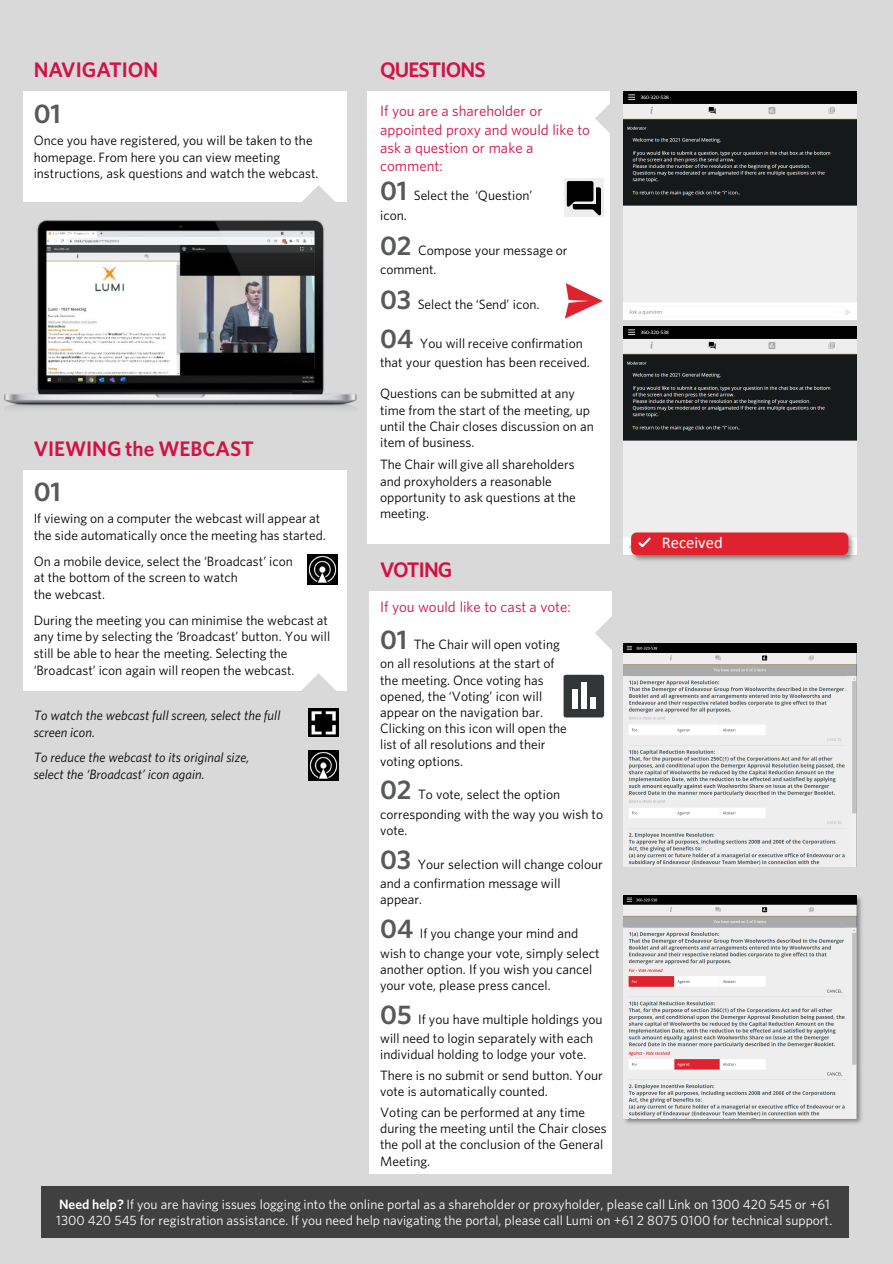
<style>
.page{position:relative;width:893px;height:1264px;background:#fff}
.page>*{position:absolute;margin:0;border:0;box-sizing:border-box;transform-origin:0 0}
.t1{font:600 27px "Whitney";color:#58595b}
.t2{font:600 21px "Whitney";letter-spacing:-.005em;color:#d31145}
.t3{font:600 21px "Whitney";letter-spacing:-.04em;color:#d31145}
.t4{font:16.5px "Calibri";color:#fff}
.t5{font:15px/18px "Whitney";letter-spacing:-.005em;color:#d31145}
.t6{font:13.5px/16.2px "Whitney";color:#000}
.t7{font:13.5px/16.2px "Whitney";color:#fff}
.t8{font:italic 13.5px/16.5px "Whitney";letter-spacing:.005em;color:#000}
.s1{font-weight:600;font-size:27px;color:#58595b}
.s2{font-weight:600}
.s3{font-family:"Arial";font-size:12.75px}
</style>
<div class="page">
<div style="left:0;top:0;width:892px;height:1263px;background:#d9d9d9"></div>
<div style="left:23px;top:91px;width:323px;height:111px;background:#fff"></div>
<div style="left:23px;top:470px;width:323px;height:220px;background:#fff"></div>
<svg style="left:299px;top:673px;width:41px;height:40px"></svg>
<div style="left:368px;top:91px;width:242px;height:452px;background:#fff"></div>
<div style="left:370px;top:591px;width:242px;height:582px;background:#fff"></div>
<img style="left:309px;top:708px;width:29px;height:28px">
<div style="left:564px;top:179px;width:39px;height:38px;background:#eee"></div>
<div style="left:572px;top:187px;width:29px;height:22px;border:3px solid #000"></div>
<div style="left:572px;top:186px;width:23px;height:18px;background:#848484"></div>
<div style="left:566px;top:181px;width:27px;height:20px;background:#000;border:3px solid #000"></div>
<svg style="left:566px;top:196px;width:35px;height:20px"></svg>
<svg style="left:565px;top:283px;width:37px;height:35px"></svg>
<div style="left:563px;top:674px;width:41px;height:43px;background:#323637;border-radius:2px"></div>
<div style="left:581px;top:681px;width:5px;height:27px;background:#fff"></div>
<div style="left:572px;top:689px;width:5px;height:19px;background:#fff"></div>
<div style="left:590px;top:697px;width:5px;height:11px;background:#fff"></div>
<svg style="left:302px;top:185px;width:33px;height:17px"></svg>
<img style="left:4px;top:220px;width:353px;height:189px">
<svg style="left:595px;top:104px;width:15px;height:29px"></svg>
<svg style="left:595px;top:616px;width:17px;height:34px"></svg>
<img style="left:309px;top:750px;width:29px;height:30px">
<img style="left:307px;top:555px;width:30px;height:29px">
<img style="left:623px;top:895px;width:239px;height:229px">
<img style="left:623px;top:895px;width:233px;height:222px">
<img style="left:623px;top:643px;width:233px;height:222px">
<img style="left:623px;top:91px;width:233px;height:228px">
<img style="left:623px;top:327px;width:233px;height:227px">
<img style="left:628px;top:529px;width:229px;height:32px">
<div style="left:631px;top:532px;width:217px;height:23px;background:#e0222e;border-radius:6px"></div>
<svg style="left:638px;top:537px;width:12px;height:10px"></svg>
<div style="left:41px;top:1185px;width:807px;height:52px;background:#404040"></div>
<p class="t2" style="left:34px;top:56px;width:126px">NAVIGATION</p>
<p class="t1" style="left:34px;top:95px;width:29px">01</p>
<p class="t6" style="left:34px;top:131px;width:286px;line-height:16.8px">Once you have registered, you will be taken to the homepage. From here you can view meeting instructions, ask questions and watch the webcast.</p>
<p class="t2" style="left:34px;top:434px;width:221px">VIEWING the WEBCAST</p>
<p class="t1" style="left:34px;top:473px;width:29px">01</p>
<p class="t6" style="left:34px;top:509px;width:293px;line-height:16.8px">If viewing on a computer the webcast will appear at the side automatically once the meeting has started.</p>
<p class="t6" style="left:34px;top:552px;width:260px;line-height:16.6px">On a mobile device, select the ‘Broadcast’ icon at the bottom of the screen to watch<br>the webcast.</p>
<p class="t6" style="left:34px;top:611px;width:298px;line-height:16.6px">During the meeting you can minimise the webcast at any time by selecting the ‘Broadcast’ button. You will still be able to hear the meeting. Selecting the ‘Broadcast’ icon again will reopen the webcast.</p>
<p class="t8" style="left:34px;top:706px;width:248px">To watch the webcast full screen, select the full screen icon.</p>
<p class="t8" style="left:34px;top:748px;width:217px">To reduce the webcast to its original size, select the ‘Broadcast’ icon again.</p>
<p class="t3" style="left:380px;top:56px;width:107px">QUESTIONS</p>
<p class="t5" style="left:380px;top:102px;width:211px">If you are a shareholder or appointed proxy and would like to ask a question or make a comment:</p>
<p class="t6" style="left:380px;top:185px;width:154px;line-height:19.5px"><span class="s1">01</span> Select the ‘Question’ icon.</p>
<p class="t6" style="left:380px;top:240px;width:189px;line-height:19.5px"><span class="s1">02</span> Compose your message or comment.</p>
<p class="t6" style="left:380px;top:296px;width:161px"><span class="s1">03</span> Select the ‘Send’ icon.</p>
<p class="t6" style="left:380px;top:333px;width:211px;line-height:19.5px"><span class="s1">04</span> You will receive confirmation that your question has been received.</p>
<p class="t6" style="left:380px;top:385px;width:215px">Questions can be submitted at any time from the start of the meeting, up until the Chair closes discussion on an item of business.</p>
<p class="t6" style="left:380px;top:456px;width:197px">The Chair will give all shareholders and proxyholders a reasonable opportunity to ask questions at the meeting.</p>
<p class="t2" style="left:380px;top:555px;width:74px">VOTING</p>
<p class="t5" style="left:380px;top:597px;width:192px">If you would like to cast a vote:</p>
<p class="t6" style="left:380px;top:634px;width:181px;line-height:19.5px"><span class="s1">01</span> The Chair will open voting on all resolutions at the start of</p>
<p class="t6" style="left:380px;top:671px;width:188px">the meeting. Once voting has opened, the ‘Voting’ icon will appear on the navigation bar.<br>Clicking on this icon will open the list of all resolutions and their voting options.</p>
<p class="t6" style="left:380px;top:784px;width:224px;line-height:19.5px"><span class="s1">02</span> To vote, select the option corresponding with the way you wish to</p>
<p class="t6" style="left:380px;top:821px;width:29px">vote.</p>
<p class="t6" style="left:380px;top:853px;width:224px;line-height:19.5px"><span class="s1">03</span> Your selection will change colour and a confirmation message will</p>
<p class="t6" style="left:380px;top:891px;width:44px">appear.</p>
<p class="t6" style="left:380px;top:923px;width:221px;line-height:19.5px"><span class="s1">04</span> If you change your mind and wish to change your vote, simply select</p>
<p class="t6" style="left:380px;top:960px;width:214px">another option. If you wish you cancel your vote, please press cancel.</p>
<p class="t6" style="left:380px;top:1008px;width:224px;line-height:19.5px"><span class="s1">05</span> If you have multiple holdings you will need to login separately with each</p>
<p class="t6" style="left:380px;top:1045px;width:208px">individual holding to lodge your vote.</p>
<p class="t6" style="left:380px;top:1066px;width:224px">There is no submit or send button. Your vote is automatically counted.</p>
<p class="t6" style="left:380px;top:1103px;width:228px">Voting can be performed at any time during the meeting until the Chair closes the poll at the conclusion of the General<br>Meeting.</p>
<p class="t4" style="left:662px;top:531px;width:62px">Received</p>
<p class="t7" style="left:56px;top:1195px;width:777px"><span class="s2">Need help?</span> If you are having issues logging into the online portal as a shareholder or proxyholder, please call Link on 1300 420 545 or +61<br>1300 420 545 for registration assistance. If you need help navigating the portal, please call Lumi on +61 2 8075 0100 for technical support<span class="s3">.</span></p>
</div>
